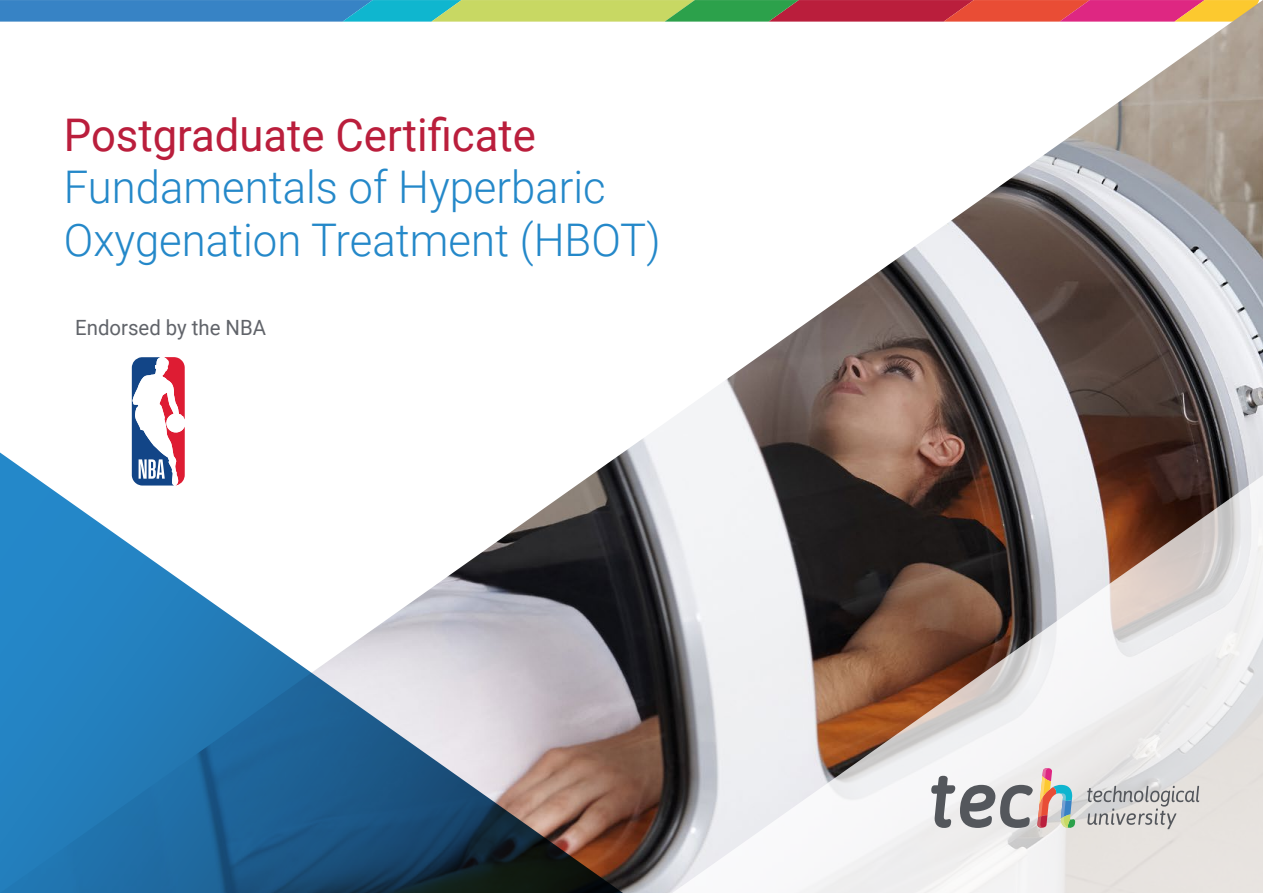
<style>
.page{position:relative;width:1263px;height:893px;background:#fff}
.page>*{position:absolute;margin:0;border:0;box-sizing:border-box;transform-origin:0 0}
.t1{font:300 45px/52.5px "Roboto";color:#2488c9}
.t2{font:45px "Roboto";color:#ba1e3c}
.t3{font:21px "Roboto";color:#61646a}
</style>
<div class="page">
<img style="left:0;top:0;width:1263px;height:454px">
<svg style="left:0;top:446px;width:653px;height:447px"></svg>
<svg style="left:642px;top:454px;width:621px;height:439px"></svg>
<svg style="left:132px;top:357px;width:53px;height:129px"></svg>
<svg style="left:931px;top:768px;width:144px;height:60px"></svg>
<svg style="left:1087px;top:786px;width:112px;height:43px;background:#c5c3c2"></svg>
<p class="t2" style="left:64px;top:103px;width:474px">Postgraduate Certificate</p>
<p class="t1" style="left:64px;top:159px;width:598px">Fundamentals of Hyperbaric<br>Oxygenation Treatment (HBOT)</p>
<p class="t3" style="left:75px;top:313px;width:192px">Endorsed by the NBA</p>
</div>
